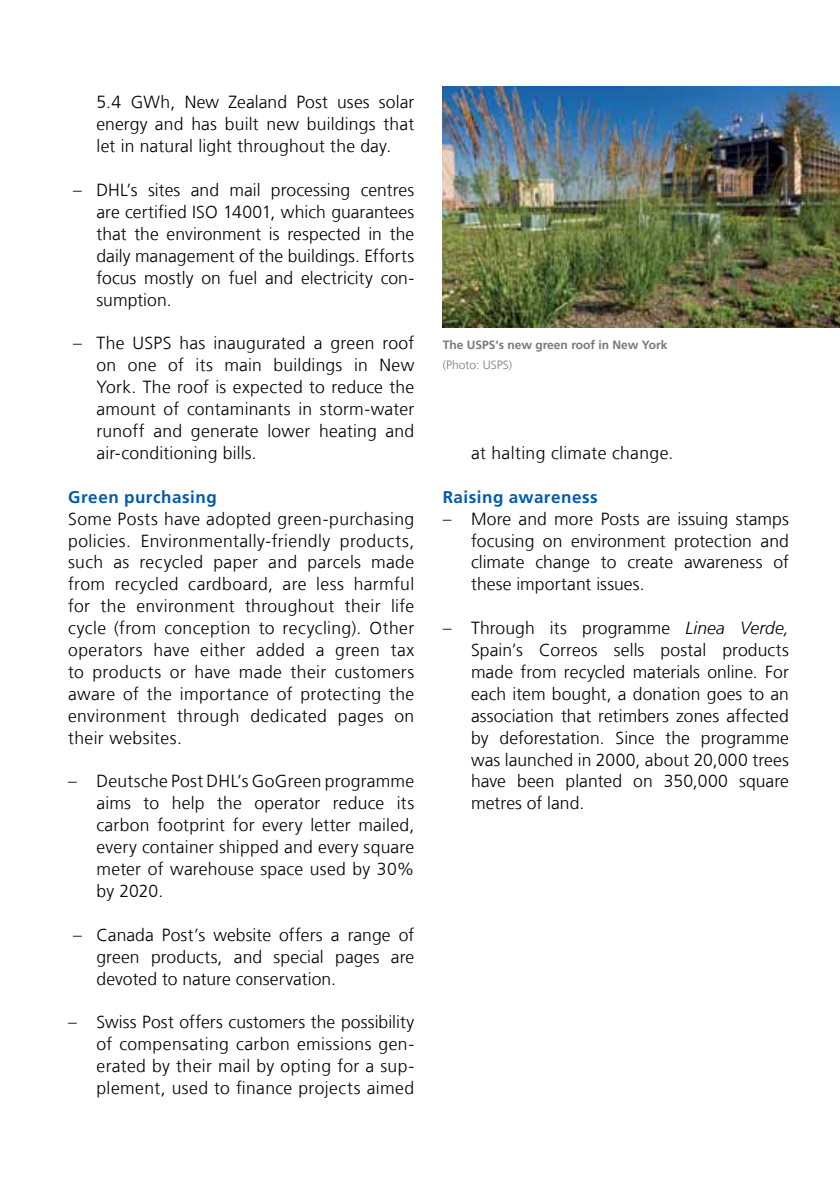
<style>
.page{position:relative;width:840px;height:1191px;background:#fff}
.page>*{position:absolute;margin:0;border:0;box-sizing:border-box;transform-origin:0 0}
.t1{font:300 17.6px/21.8px "Frutiger LT Com";letter-spacing:.01em;color:#000;text-align:justify}
.t2{font:700 17px "Frutiger LT Com";letter-spacing:.03em;color:#005baa}
.t3{font:700 12px "Frutiger LT Com";color:#77787b}
.t4{font:300 12px "Frutiger LT Com";color:#77787b}
.s1{font-style:italic}
</style>
<div class="page">
<img style="left:442px;top:86px;width:397px;height:241px">
<p class="t1" style="left:96px;top:92px;width:319px">5.4 GWh, New Zealand Post uses solar energy and has built new buildings that let in natural light throughout the day.</p>
<p class="t1" style="left:96px;top:179px;width:319px;text-indent:-23px">– DHL’s sites and mail processing centres are certified ISO 14001, which guarantees that the environment is respected in the daily management of the buildings. Efforts focus mostly on fuel and electricity con&shy;sumption.</p>
<p class="t1" style="left:96px;top:332px;width:319px;text-indent:-23px">– The USPS has inaugurated a green roof on one of its main buildings in New York. The roof is expected to reduce the amount of contaminants in storm-water runoff and generate lower heating and air-conditioning bills.</p>
<p class="t2" style="left:68px;top:487px;width:150px">Green purchasing</p>
<p class="t1" style="left:68px;top:508px;width:347px">Some Posts have adopted green-purchasing policies. Environmentally-friendly products, such as recycled paper and parcels made from recycled cardboard, are less harmful for the environment throughout their life cycle (from conception to recycling). Other operators have either added a green tax to products or have made their customers aware of the importance of protecting the environment through dedicated pages on their websites.</p>
<p class="t1" style="left:96px;top:770px;width:319px;text-indent:-28px">– Deutsche Post DHL’s GoGreen programme aims to help the operator reduce its carbon footprint for every letter mailed, every container shipped and every square meter of warehouse space used by 30% by 2020.</p>
<p class="t1" style="left:96px;top:924px;width:319px;text-indent:-23px">– Canada Post’s website offers a range of green products, and special pages are devoted to nature conservation.</p>
<p class="t1" style="left:96px;top:1011px;width:319px;text-indent:-28px">– Swiss Post offers customers the possibility of compensating carbon emissions gen&shy;erated by their mail by opting for a sup&shy;plement, used to finance projects aimed</p>
<p class="t3" style="left:442px;top:338px;width:226px">The USPS‘s new green roof in New York</p>
<p class="t4" style="left:442px;top:358px;width:71px">(Photo: USPS)</p>
<p class="t1" style="left:471px;top:442px;width:204px">at halting climate change.</p>
<p class="t2" style="left:442px;top:487px;width:156px">Raising awareness</p>
<p class="t1" style="left:471px;top:508px;width:319px;text-indent:-28px">– More and more Posts are issuing stamps focusing on environment protection and climate change to create awareness of these important issues.</p>
<p class="t1" style="left:471px;top:617px;width:319px;text-indent:-28px">– Through its programme <span class="s1">Linea Verde, </span>Spain’s Correos sells postal products made from recycled materials online. For each item bought, a donation goes to an association that retimbers zones affected by deforestation. Since the programme was launched in 2000, about 20,000 trees have been planted on 350,000 square metres of land.</p>
</div>
